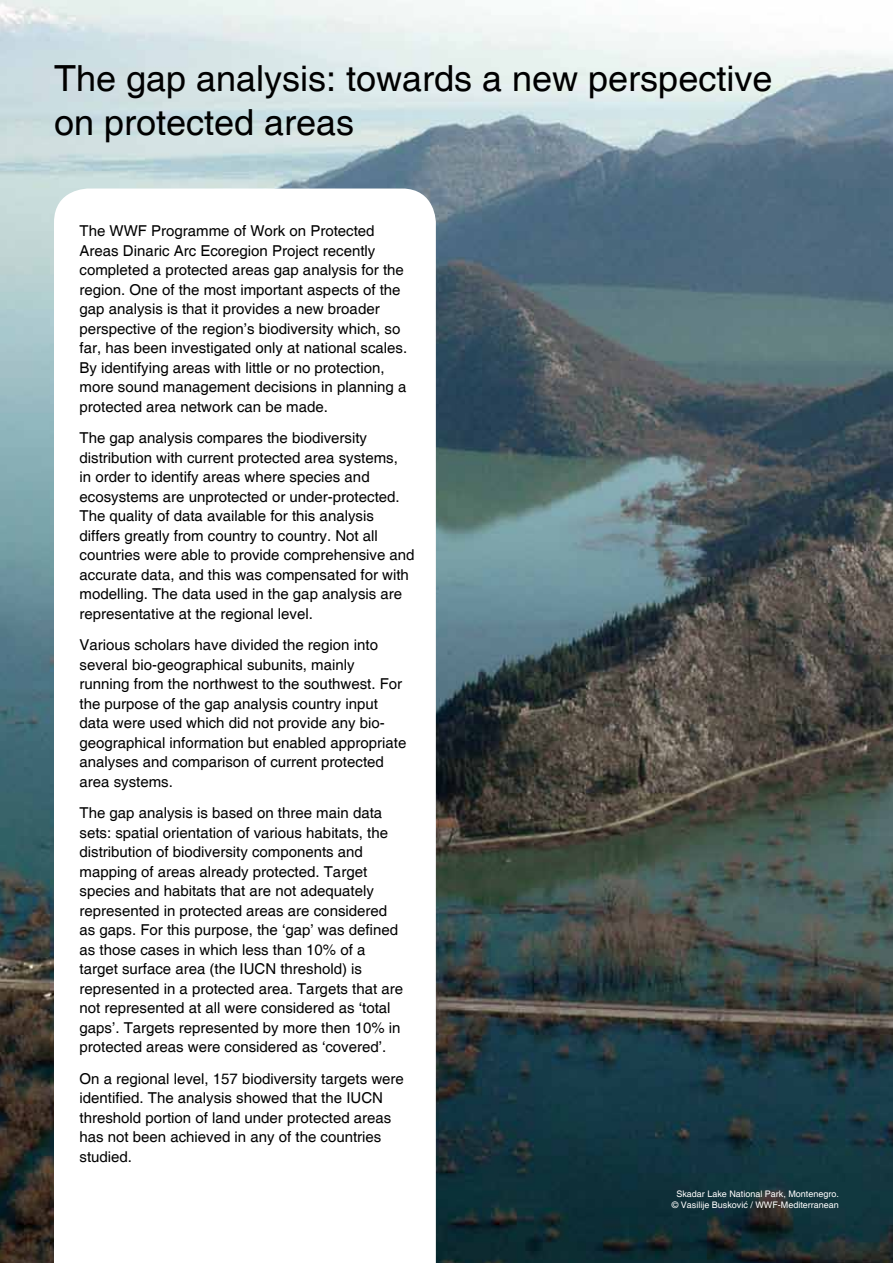
<style>
.page{position:relative;width:893px;height:1263px;background:#fff}
.page>*{position:absolute;margin:0;border:0;box-sizing:border-box;transform-origin:0 0}
.t1{font:36px/43.2px "Helvetica";color:#000}
.t2{font:15px/19.5px "Helvetica";color:#000}
.t3{font:9px/10.8px "Helvetica";color:#fff;text-align:center}
</style>
<div class="page">
<img style="left:0;top:0;width:893px;height:1263px">
<svg style="left:54px;top:189px;width:382px;height:1074px"></svg>
<h1 class="t1" style="left:54px;top:58px;width:720px">The gap analysis: towards a new perspective on protected areas</h1>
<p class="t2" style="left:80px;top:222px;width:329px">The WWF Programme of Work on Protected Areas Dinaric Arc Ecoregion Project recently completed a protected areas gap analysis for the region. One of the most important aspects of the gap analysis is that it provides a new broader perspective of the region’s biodiversity which, so far, has been investigated only at national scales.<br>By identifying areas with little or no protection, more sound management decisions in planning a protected area network can be made.</p>
<p class="t2" style="left:80px;top:429px;width:337px">The gap analysis compares the biodiversity distribution with current protected area systems,<br>in order to identify areas where species and ecosystems are unprotected or under-protected.<br>The quality of data available for this analysis differs greatly from country to country. Not all countries were able to provide comprehensive and accurate data, and this was compensated for with modelling. The data used in the gap analysis are representative at the regional level.</p>
<p class="t2" style="left:80px;top:636px;width:328px">Various scholars have divided the region into several bio-geographical subunits, mainly running from the northwest to the southwest. For the purpose of the gap analysis country input data were used which did not provide any bio&shy;geographical information but enabled appropriate analyses and comparison of current protected area systems.</p>
<p class="t2" style="left:80px;top:804px;width:325px">The gap analysis is based on three main data sets: spatial orientation of various habitats, the distribution of biodiversity components and mapping of areas already protected. Target species and habitats that are not adequately represented in protected areas are considered as gaps. For this purpose, the ‘gap’ was defined as those cases in which less than 10% of a target surface area (the IUCN threshold) is represented in a protected area. Targets that are not represented at all were considered as ‘total gaps’. Targets represented by more then 10% in protected areas were considered as ‘covered’.</p>
<p class="t2" style="left:80px;top:1069px;width:326px">On a regional level, 157 biodiversity targets were identified. The analysis showed that the IUCN threshold portion of land under protected areas has not been achieved in any of the countries studied.</p>
<p class="t3" style="left:672px;top:1189px;width:169px">Skadar Lake National Park, Montenegro. © Vasilije Busković / WWF-Mediterranean</p>
</div>
